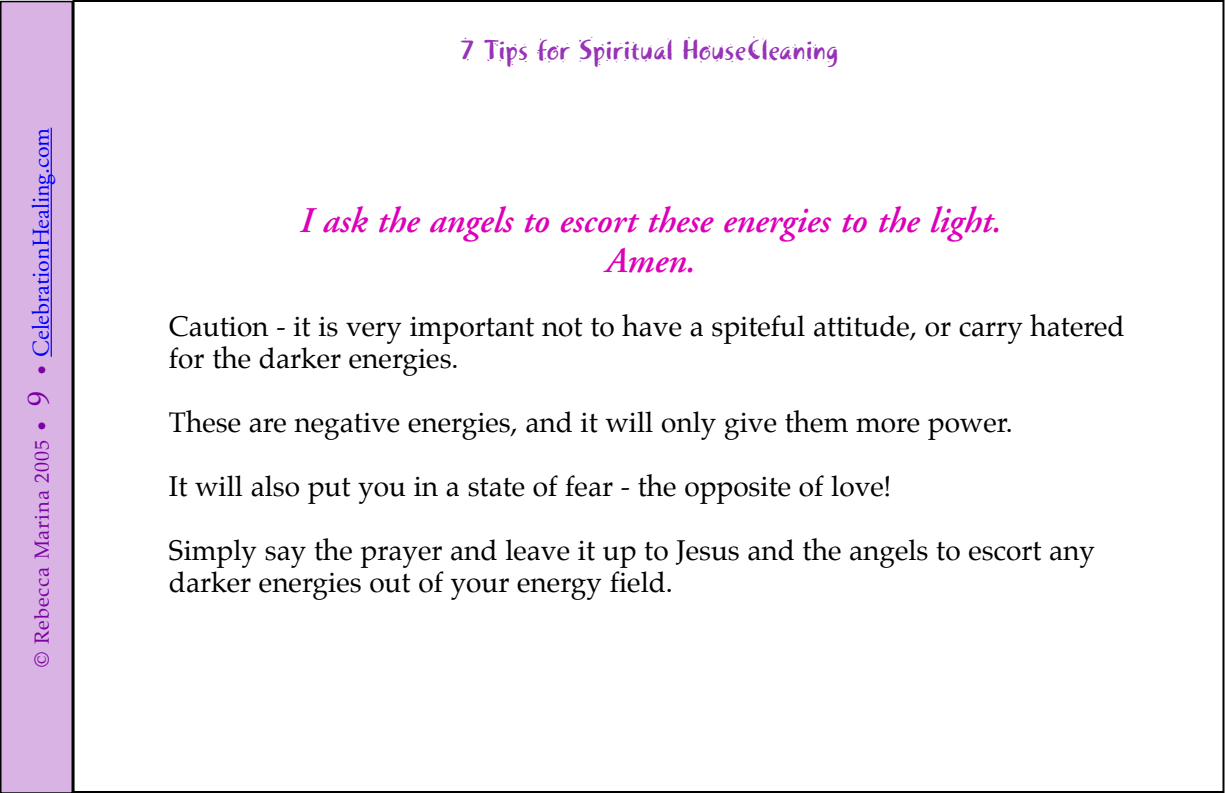
<style>
.page{position:relative;width:1225px;height:793px;background:#fff}
.page>*{position:absolute;margin:0;border:0;box-sizing:border-box;transform-origin:0 0}
.t1{font:italic 600 36px "Adobe Garamond";color:#dc00b8}
.t2{font:28px/32px "Palatino";color:#000}
.t3{font:28px "Khaki Two";letter-spacing:.015em;color:#9733b6}
.t4{font:24px "Adobe Garamond";color:#00f}
.s1{font-family:"Palatino";font-size:20px;color:#7d00a4}
.s2{font-family:"Palatino";font-size:30px;color:#7d00a4}
</style>
<div class="page">
<div style="left:1px;top:2px;width:71px;height:790px;background:#d8b3e4"></div>
<hr style="left:51px;top:128px;width:1px;height:228px;background:#00f">
<div style="left:0;top:1px;width:73px;height:791px;border:2px solid #000"></div>
<p class="t4" style="left:28px;top:666px;width:540px;rotate:-90deg"><span class="s1">© Rebecca Marina 2005 •</span> <span class="s2">9</span> <span class="s1">•</span> CelebrationHealing.com</p>
<p class="t3" style="left:459px;top:33px;width:380px">7 Tips for Spiritual HouseCleaning</p>
<p class="t1" style="left:300px;top:201px;width:703px">I ask the angels to escort these energies to the light.</p>
<p class="t1" style="left:606px;top:241px;width:91px">Amen.</p>
<p class="t2" style="left:169px;top:313px;width:957px">Caution - it is very important not to have a spiteful attitude, or carry hatered for the darker energies.</p>
<p class="t2" style="left:169px;top:409px;width:845px">These are negative energies, and it will only give them more power.</p>
<p class="t2" style="left:169px;top:473px;width:724px">It will also put you in a state of fear - the opposite of love!</p>
<p class="t2" style="left:169px;top:537px;width:927px">Simply say the prayer and leave it up to Jesus and the angels to escort any darker energies out of your energy field.</p>
</div>
